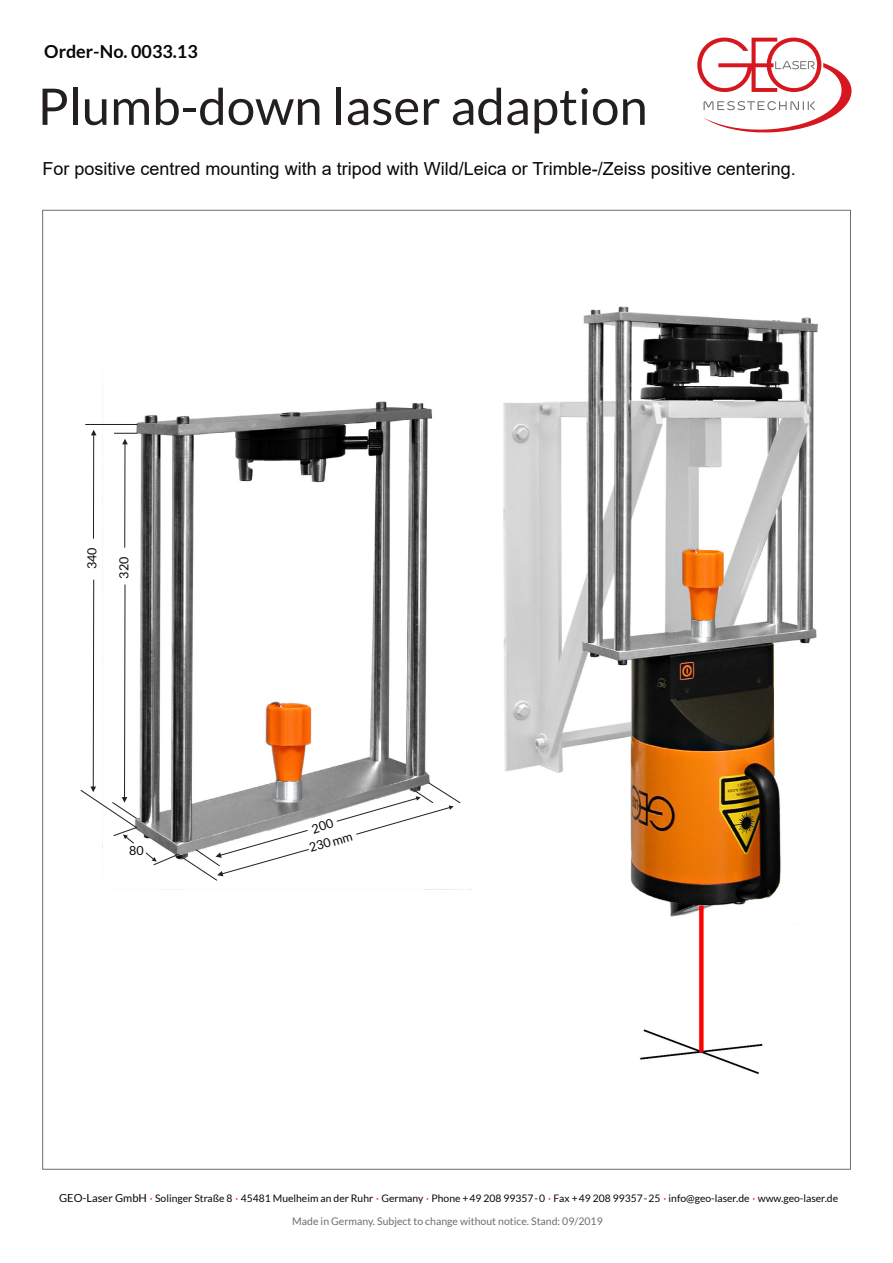
<style>
.page{position:relative;width:893px;height:1263px;background:#fff}
.page>*{position:absolute;margin:0;border:0;box-sizing:border-box;transform-origin:0 0}
.t1{font:50.55px "Lato";color:#231f20}
.t2{font:18px "Arial";color:#080704}
.t3{font:700 18px "Lato";color:#080704}
.t4{font:12.6px "Lato";color:#080704}
.t5{font:10.5px "Lato";color:#6c6d70}
.t6{font:10.35px "Lato";color:#080704}
.s1{font-size:11.1px}
.s2{color:#d7171f}
</style>
<div class="page">
<svg style="left:697px;top:38px;width:155px;height:95px"></svg>
<img style="left:114px;top:401px;width:357px;height:488px">
<svg style="left:91px;top:430px;width:6px;height:109px"></svg>
<svg style="left:80px;top:579px;width:57px;height:265px"></svg>
<svg style="left:114px;top:433px;width:23px;height:115px"></svg>
<hr style="left:86px;top:424px;width:51px;height:1px;background:#231f20">
<img style="left:503px;top:306px;width:315px;height:767px">
<svg style="left:146px;top:782px;width:315px;height:99px"></svg>
<h2 class="t3" style="left:44px;top:43px;width:155px">Order-No. 0033.13</h2>
<h1 class="t1" style="left:38px;top:84px;width:612px">Plumb-down laser adaption</h1>
<h2 class="t2" style="left:43px;top:162px;width:755px">For positive centred mounting with a tripod with Wild/Leica or Trimble-/Zeiss positive centering.</h2>
<p class="t4" style="left:86px;top:569px;width:23px;rotate:-90deg">340</p>
<p class="t4" style="left:118px;top:579px;width:23px;rotate:-90deg">320</p>
<p class="t4" style="left:129px;top:845px;width:16px">80</p>
<p class="t4" style="left:308px;top:842px;width:46px;rotate:-16deg">230 mm</p>
<p class="t6" style="left:59px;top:1194px;width:780px"><span class="s1">GEO-Laser GmbH</span> <span class="s2">·</span> Solinger Straße 8 <span class="s2">·</span> 45481 Muelheim an der Ruhr <span class="s2">·</span> Germany <span class="s2">·</span> Phone +49 208 99357-0 <span class="s2">·</span> Fax +49 208 99357-25 <span class="s2">·</span> info@geo-laser.de <span class="s2">·</span> www.geo-laser.de</p>
<p class="t5" style="left:292px;top:1217px;width:312px">Made in Germany. Subject to change without notice. Stand: 09/2019</p>
</div>
